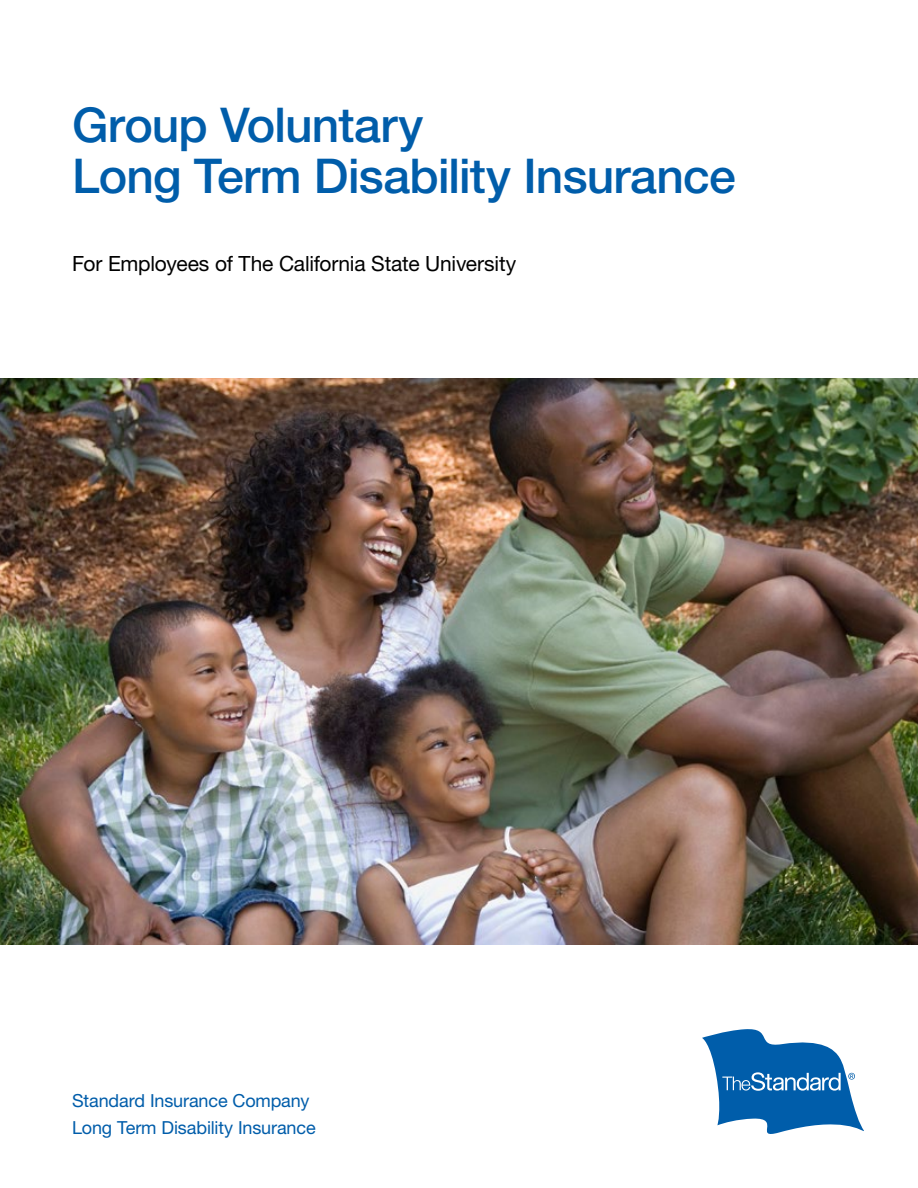
<style>
.page{position:relative;width:918px;height:1188px;background:#fff}
.page>*{position:absolute;margin:0;border:0;box-sizing:border-box;transform-origin:0 0}
.t1{font:500 48px/51px "Helvetica Neue LT Std";letter-spacing:-.015em;color:#005daa}
.t2{font:21px "Helvetica Neue LT Std";letter-spacing:-.01em;color:#000}
.t3{font:18px "Helvetica Neue LT Std";letter-spacing:-.005em;color:#005daa}
</style>
<div class="page">
<img style="left:0;top:378px;width:918px;height:567px">
<svg style="left:702px;top:1029px;width:162px;height:105px"></svg>
<h1 class="t1" style="left:72px;top:99px;width:665px">Group Voluntary<br>Long Term Disability Insurance</h1>
<p class="t2" style="left:72px;top:251px;width:446px">For Employees of The California State University</p>
<p class="t3" style="left:72px;top:1090px;width:239px">Standard Insurance Company</p>
<p class="t3" style="left:72px;top:1117px;width:245px">Long Term Disability Insurance</p>
</div>
